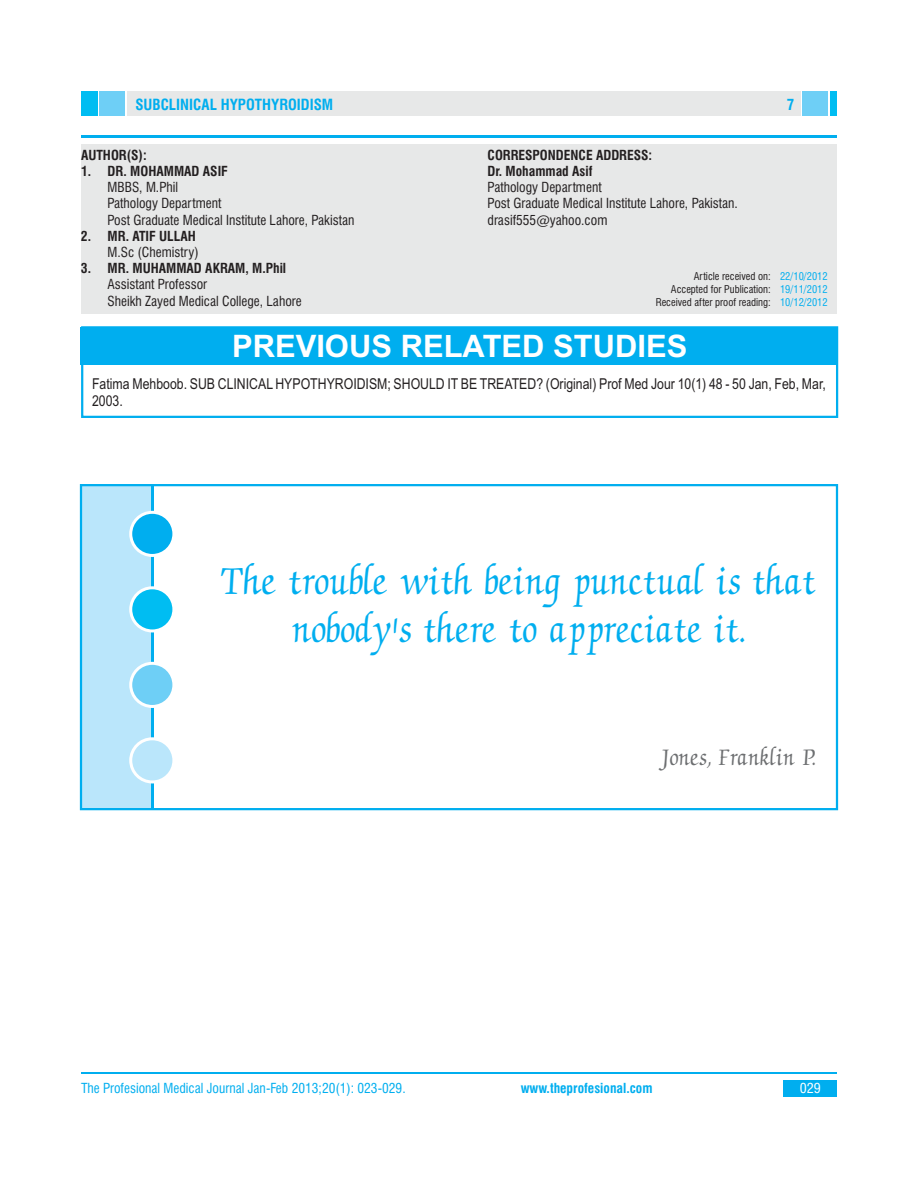
<style>
.page{position:relative;width:918px;height:1188px;background:#fff}
.page>*{position:absolute;margin:0;border:0;box-sizing:border-box;transform-origin:0 0}
.t1{font:37.5px/48.4px "Chancery Cursive";color:#00aeef;text-align:center}
.t2{font:700 30.9px "Arial";color:#fff}
.t3{font:22.5px "Chancery Cursive";color:#6d6f71}
.t4{font:15px/17px "Arial Narrow";color:#231f20}
.t5{font:700 condensed 15px "Swiss 721 BT";color:#00aeef}
.t6{font:condensed 13.5px/16.2px "Swiss 721 BT";color:#231f20}
.t7{font:700 condensed 13.5px "Swiss 721 BT";color:#231f20}
.t8{font:condensed 13.5px "Swiss 721 BT";color:#00aeef}
.t9{font:700 condensed 13.5px "Swiss 721 BT";color:#00aeef}
.t10{font:condensed 13.5px "Swiss 721 BT";color:#fff;scale:1.04 1}
.t11{font:condensed 10.5px/12.6px "Swiss 721 BT";color:#231f20;text-align:right}
.t12{font:condensed 10.5px/12.6px "Swiss 721 BT";color:#00aeef;text-align:justify}
</style>
<div class="page">
<div style="left:81px;top:92px;width:16px;height:24px;background:#00bdf2"></div>
<div style="left:99px;top:92px;width:25px;height:24px;background:#6ecff6"></div>
<div style="left:127px;top:92px;width:674px;height:24px;background:#e7e8e8"></div>
<div style="left:803px;top:92px;width:25px;height:24px;background:#6ecff6"></div>
<div style="left:830px;top:92px;width:7px;height:24px;background:#00bdf2"></div>
<div style="left:783px;top:1080px;width:54px;height:16px;background:#00aeef"></div>
<hr style="left:81px;top:1073px;width:756px;height:1px;background:#00aeef">
<hr style="left:81px;top:136px;width:756px;height:2px;background:#00aeef">
<div style="left:81px;top:144px;width:756px;height:170px;background:#e7e8e8"></div>
<div style="left:81px;top:326px;width:757px;height:92px;border:2px solid #00aeef"></div>
<div style="left:81px;top:327px;width:756px;height:38px;background:#00aeef"></div>
<svg style="left:150px;top:487px;width:4px;height:320px"></svg>
<div style="left:81px;top:485px;width:69px;height:324px;background:#bae6fb"></div>
<div style="left:80px;top:484px;width:758px;height:326px;border:2px solid #00aeef"></div>
<div style="left:129px;top:511px;width:46px;height:46px;background:#00aeef;border:3px solid #fff;border-radius:50%"></div>
<div style="left:129px;top:586px;width:46px;height:46px;background:#00bdf2;border:3px solid #fff;border-radius:50%"></div>
<div style="left:129px;top:662px;width:46px;height:46px;background:#6ecff6;border:3px solid #fff;border-radius:50%"></div>
<div style="left:129px;top:737px;width:46px;height:46px;background:#bae6fb;border:3px solid #fff;border-radius:50%"></div>
<p class="t5" style="left:135px;top:98px;width:199px">SUBCLINICAL HYPOTHYROIDISM</p>
<p class="t5" style="left:787px;top:98px;width:9px">7</p>
<p class="t7" style="left:488px;top:150px;width:166px">CORRESPONDENCE ADDRESS:</p>
<p class="t7" style="left:81px;top:150px;width:67px">AUTHOR(S):</p>
<p class="t7" style="left:81px;top:166px;width:148px">1. DR. MOHAMMAD ASIF</p>
<p class="t7" style="left:488px;top:166px;width:106px">Dr. Mohammad Asif</p>
<p class="t6" style="left:107px;top:181px;width:72px">MBBS, M.Phil</p>
<p class="t6" style="left:488px;top:181px;width:116px">Pathology Department</p>
<p class="t6" style="left:107px;top:197px;width:116px">Pathology Department</p>
<p class="t6" style="left:488px;top:197px;width:252px">Post Graduate Medical Institute Lahore, Pakistan.</p>
<p class="t6" style="left:107px;top:213px;width:248px">Post Graduate Medical Institute Lahore, Pakistan</p>
<p class="t6" style="left:488px;top:213px;width:121px">drasif555@yahoo.com</p>
<p class="t7" style="left:81px;top:231px;width:116px">2. MR. ATIF ULLAH</p>
<p class="t6" style="left:107px;top:245px;width:93px">M.Sc (Chemistry)</p>
<p class="t7" style="left:81px;top:263px;width:207px">3. MR. MUHAMMAD AKRAM, M.Phil</p>
<p class="t6" style="left:107px;top:278px;width:196px">Assistant Professor<br>Sheikh Zayed Medical College, Lahore</p>
<p class="t11" style="left:656px;top:271px;width:117px">Article received on:<br>Accepted for Publication:<br>Received after proof reading:</p>
<p class="t12" style="left:780px;top:271px;width:49px">22/10/2012<br>19/11/2012<br>10/12/2012</p>
<h2 class="t2" style="left:232px;top:335px;width:457px">PREVIOUS RELATED STUDIES</h2>
<p class="t4" style="left:92px;top:377px;width:735px">Fatima Mehboob. SUB CLINICAL HYPOTHYROIDISM; SHOULD IT BE TREATED? (Original) Prof Med Jour 10(1) 48 - 50 Jan, Feb, Mar,<br>2003.</p>
<h1 class="t1" style="left:221px;top:561px;width:597px">The trouble with being punctual is that nobody's there to appreciate it.</h1>
<h3 class="t3" style="left:663px;top:746px;width:155px">Jones, Franklin P.</h3>
<p class="t8" style="left:81px;top:1083px;width:326px">The Profesional Medical Journal Jan-Feb 2013;20(1): 023-029.</p>
<p class="t9" style="left:521px;top:1083px;width:133px">www.theprofesional.com</p>
<p class="t10" style="left:800px;top:1083px;width:22px">029</p>
</div>
